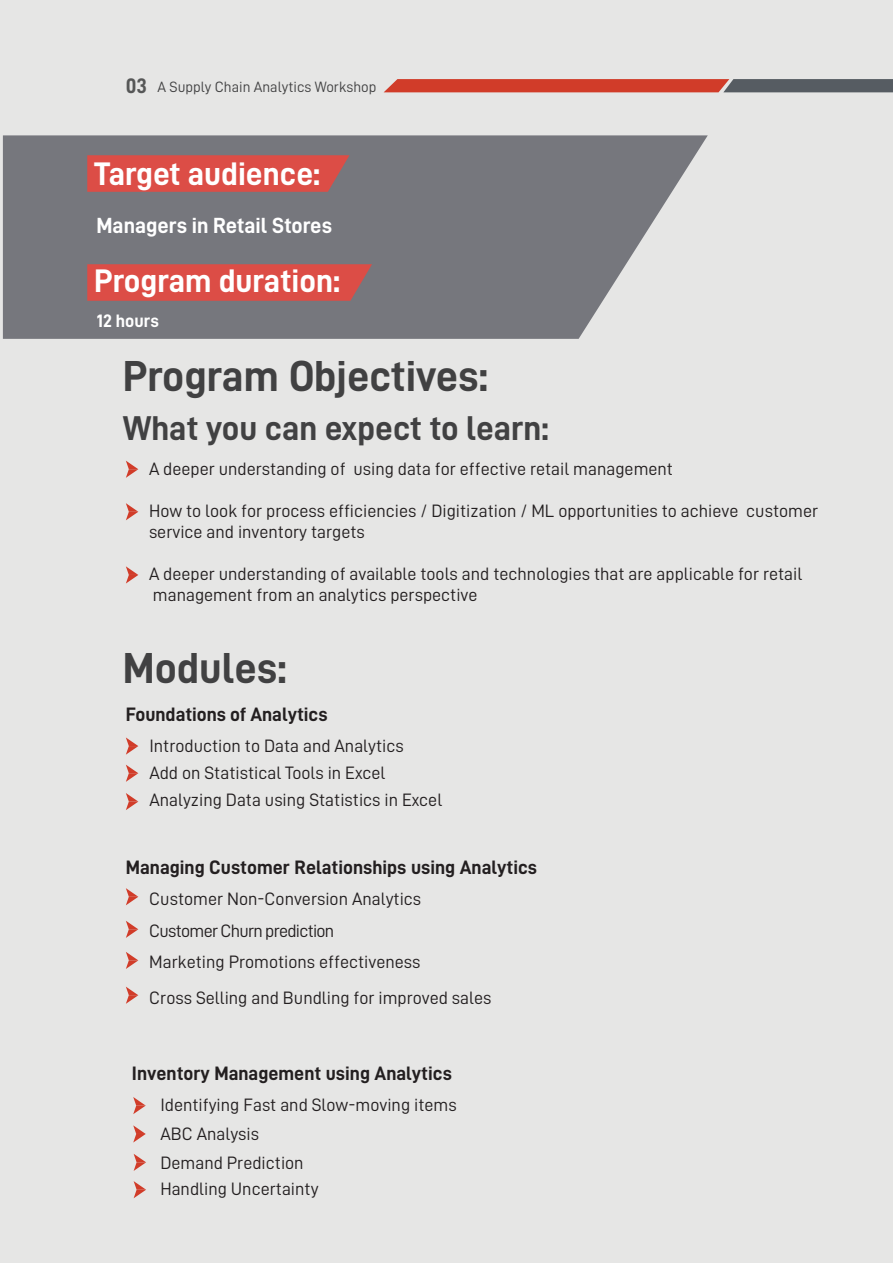
<style>
.page{position:relative;width:893px;height:1263px;background:#e6e6e5}
.page>*{position:absolute;margin:0;border:0;box-sizing:border-box;transform-origin:0 0}
.t1{font:43.5px "D DIN Bold";color:#414142}
.t2{font:34.5px "D DIN Bold";color:#414142}
.t3{font:32.7px "D DIN Bold";color:#fff}
.t4{font:22.05px "D DIN Bold";color:#fff}
.t5{font:19.5px "D DIN Bold";color:#231f20}
.t6{font:18px/31.5px "D DIN";color:#231f20}
.t7{font:18px "D DIN Bold";color:#fff}
.t8{font:15px "D DIN";color:#414142}
.s1{font-family:"D DIN Bold";font-size:21px;color:#565757}
</style>
<div class="page">
<svg style="left:384px;top:79px;width:509px;height:13px"></svg>
<svg style="left:3px;top:135px;width:705px;height:204px;fill:#76777d"></svg>
<svg style="left:87px;top:264px;width:285px;height:37px"></svg>
<svg style="left:87px;top:155px;width:262px;height:37px"></svg>
<svg style="left:126px;top:765px;width:12px;height:17px"></svg>
<svg style="left:126px;top:793px;width:12px;height:17px"></svg>
<svg style="left:126px;top:737px;width:12px;height:18px"></svg>
<svg style="left:126px;top:888px;width:12px;height:17px"></svg>
<svg style="left:126px;top:987px;width:12px;height:17px"></svg>
<svg style="left:126px;top:921px;width:12px;height:17px"></svg>
<svg style="left:126px;top:952px;width:12px;height:17px"></svg>
<svg style="left:126px;top:503px;width:12px;height:17px"></svg>
<svg style="left:126px;top:461px;width:12px;height:17px"></svg>
<svg style="left:126px;top:566px;width:12px;height:17px"></svg>
<svg style="left:133px;top:1097px;width:13px;height:17px"></svg>
<svg style="left:133px;top:1125px;width:13px;height:17px"></svg>
<svg style="left:134px;top:1154px;width:12px;height:17px"></svg>
<svg style="left:134px;top:1181px;width:12px;height:17px"></svg>
<p class="t8" style="left:126px;top:79px;width:252px"><span class="s1">03</span> A Supply Chain Analytics Workshop</p>
<h3 class="t3" style="left:94px;top:155px;width:228px">Target audience:</h3>
<p class="t4" style="left:97px;top:213px;width:237px">Managers in Retail Stores</p>
<h3 class="t3" style="left:94px;top:263px;width:247px">Program duration:</h3>
<p class="t7" style="left:97px;top:311px;width:63px">12 hours</p>
<h1 class="t1" style="left:123px;top:352px;width:367px">Program Objectives:</h1>
<h2 class="t2" style="left:123px;top:409px;width:427px">What you can expect to learn:</h2>
<p class="t6" style="left:149px;top:452px;width:526px">A deeper understanding of using data for effective retail management</p>
<p class="t6" style="left:149px;top:499px;width:671px;line-height:21.6px">How to look for process efficiencies / Digitization / ML opportunities to achieve customer service and inventory targets</p>
<p class="t6" style="left:149px;top:562px;width:655px;line-height:21.6px">A deeper understanding of available tools and technologies that are applicable for retail management from an analytics perspective</p>
<h1 class="t1" style="left:123px;top:644px;width:165px">Modules:</h1>
<p class="t5" style="left:126px;top:703px;width:203px">Foundations of Analytics</p>
<p class="t6" style="left:149px;top:731px;width:294px;line-height:27px">Introduction to Data and Analytics<br>Add on Statistical Tools in Excel<br>Analyzing Data using Statistics in Excel</p>
<p class="t5" style="left:126px;top:856px;width:413px">Managing Customer Relationships using Analytics</p>
<p class="t6" style="left:149px;top:883px;width:273px">Customer Non-Conversion Analytics<br>Customer Churn prediction<br>Marketing Promotions effectiveness</p>
<p class="t6" style="left:149px;top:981px;width:344px">Cross Selling and Bundling for improved sales</p>
<p class="t5" style="left:132px;top:1062px;width:321px">Inventory Management using Analytics</p>
<p class="t6" style="left:160px;top:1090px;width:298px;line-height:28.8px">Identifying Fast and Slow-moving items<br>ABC Analysis<br>Demand Prediction</p>
<p class="t6" style="left:160px;top:1173px;width:160px">Handling Uncertainty</p>
</div>
